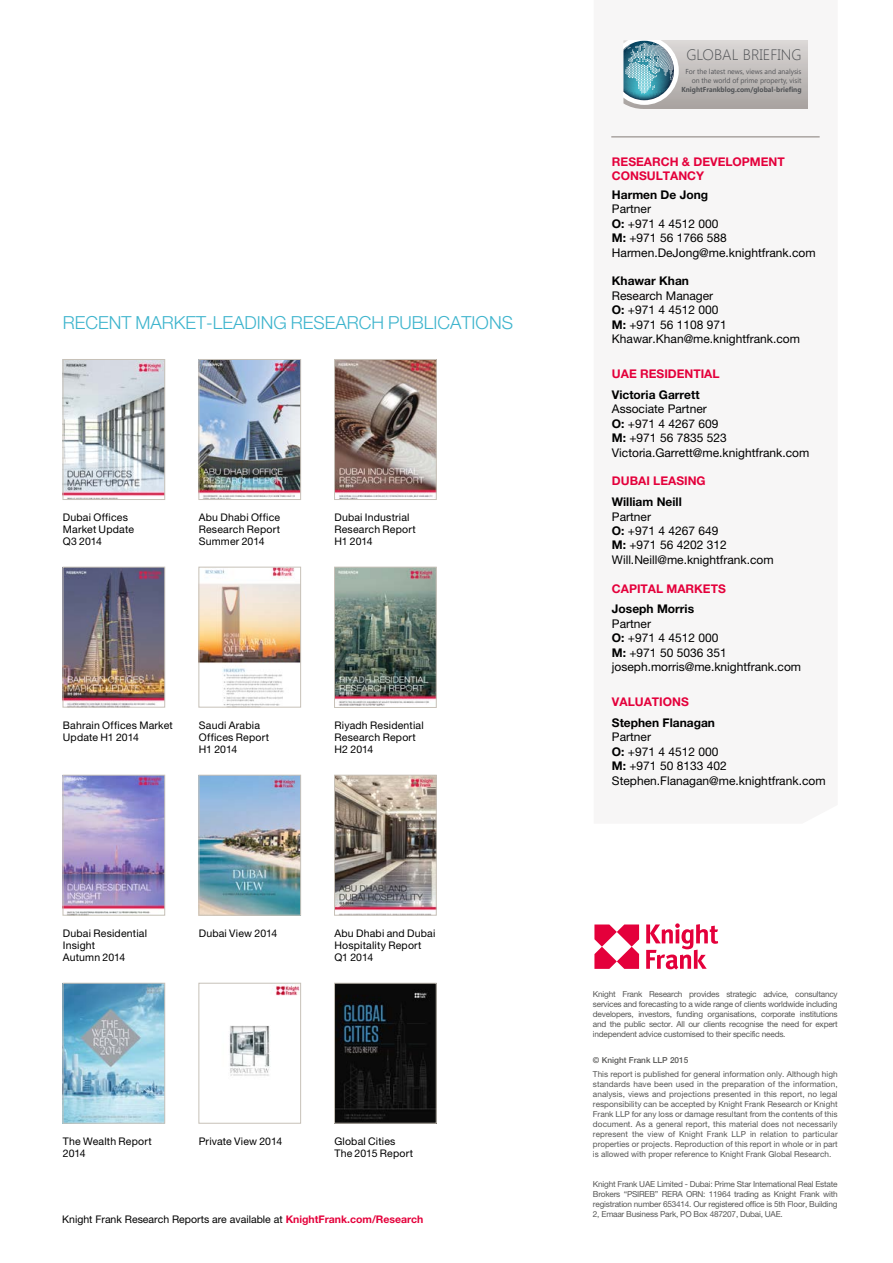
<style>
.page{position:relative;width:893px;height:1263px;background:#fff}
.page>*{position:absolute;margin:0;border:0;box-sizing:border-box;transform-origin:0 0}
.t1{font:300 18px "Helvetica Neue LT Std";color:#3db4cd}
.t2{font:300 15px "Segoe UI";color:#525457}
.t3{font:12px/14.4px "Helvetica Neue LT Std";color:#000}
.t4{font:700 12px/14.4px "Helvetica Neue LT Std";color:#e4003b}
.t5{font:700 12px "Helvetica Neue LT Std";color:#000}
.t6{font:10.5px/12px "Helvetica Neue LT Std";letter-spacing:.015em;color:#000}
.t7{font:8.25px/9.9px "Helvetica Neue LT Std";letter-spacing:-.025em;color:#575756;text-align:justify}
.t8{font:500 8.25px "Helvetica Neue LT Std";color:#575756}
.t9{font:7.2px/9.1px "Segoe UI";color:#525457;text-align:right;scale:.96 1}
.t10{font:700 7.2px "Segoe UI";color:#525457;scale:.94 1}
.s1{font-weight:700;color:#e4003b}
.s2{font-weight:700}
</style>
<div class="page">
<svg style="left:594px;top:924px;width:45px;height:45px"></svg>
<svg style="left:646px;top:923px;width:72px;height:46px"></svg>
<img style="left:626px;top:40px;width:56px;height:69px">
<svg style="left:623px;top:40px;width:56px;height:65px;background:#87afb9"></svg>
<hr style="left:611px;top:136px;width:209px;height:2px;background:#b0aaa7">
<img style="left:229px;top:985px;width:70px;height:91px">
<div style="left:199px;top:983px;width:102px;height:140px;border:1px solid #c7c1b8"></div>
<img style="left:65px;top:985px;width:98px;height:136px">
<div style="left:63px;top:983px;width:102px;height:140px;border:1px solid #c7c1b8"></div>
<img style="left:201px;top:777px;width:98px;height:136px">
<div style="left:199px;top:775px;width:102px;height:140px;border:1px solid #c7c1b8"></div>
<img style="left:65px;top:777px;width:98px;height:136px">
<div style="left:63px;top:775px;width:102px;height:140px;border:1px solid #c7c1b8"></div>
<img style="left:336px;top:777px;width:98px;height:134px">
<div style="left:334px;top:775px;width:102px;height:140px;border:1px solid #c7c1b8"></div>
<img style="left:65px;top:569px;width:98px;height:136px">
<div style="left:63px;top:567px;width:102px;height:140px;border:1px solid #c7c1b8"></div>
<img style="left:201px;top:569px;width:98px;height:136px">
<div style="left:199px;top:567px;width:102px;height:140px;border:1px solid #c7c1b8"></div>
<img style="left:336px;top:361px;width:98px;height:137px">
<div style="left:334px;top:359px;width:102px;height:141px;border:1px solid #c7c1b8"></div>
<img style="left:201px;top:361px;width:98px;height:137px">
<div style="left:199px;top:359px;width:102px;height:141px;border:1px solid #c7c1b8"></div>
<img style="left:336px;top:569px;width:98px;height:137px">
<div style="left:334px;top:567px;width:102px;height:141px;border:1px solid #c7c1b8"></div>
<img style="left:336px;top:985px;width:98px;height:136px">
<div style="left:334px;top:983px;width:102px;height:140px;border:1px solid #c7c1b8"></div>
<img style="left:65px;top:361px;width:98px;height:137px">
<div style="left:63px;top:359px;width:102px;height:141px;border:1px solid #c7c1b8"></div>
<h1 class="t1" style="left:63px;top:311px;width:452px">RECENT MARKET-LEADING RESEARCH PUBLICATIONS</h1>
<p class="t6" style="left:63px;top:511px;width:73px">Dubai Offices<br>Market Update<br>Q3 2014</p>
<p class="t6" style="left:199px;top:511px;width:83px;text-align:justify">Abu Dhabi Office Research Report Summer 2014</p>
<p class="t6" style="left:334px;top:511px;width:83px">Dubai Industrial<br>Research Report<br>H1 2014</p>
<p class="t6" style="left:63px;top:719px;width:111px">Bahrain Offices Market<br>Update H1 2014</p>
<p class="t6" style="left:199px;top:719px;width:72px">Saudi Arabia<br>Offices Report<br>H1 2014</p>
<p class="t6" style="left:334px;top:719px;width:91px">Riyadh Residential<br>Research Report<br>H2 2014</p>
<p class="t6" style="left:199px;top:927px;width:80px">Dubai View 2014</p>
<p class="t6" style="left:63px;top:927px;width:86px">Dubai Residential<br>Insight<br>Autumn 2014</p>
<p class="t6" style="left:334px;top:927px;width:102px">Abu Dhabi and Dubai<br>Hospitality Report<br>Q1 2014</p>
<p class="t6" style="left:63px;top:1135px;width:90px">The Wealth Report</p>
<p class="t6" style="left:199px;top:1135px;width:85px">Private View 2014</p>
<p class="t6" style="left:63px;top:1147px;width:24px">2014</p>
<p class="t6" style="left:334px;top:1135px;width:80px">Global Cities<br>The 2015 Report</p>
<p class="t6" style="left:62px;top:1213px;width:363px">Knight Frank Research Reports are available at <span class="s1">KnightFrank.com/Research</span></p>
<h2 class="t2" style="left:686px;top:45px;width:117px">GLOBAL BRIEFING</h2>
<p class="t9" style="left:685px;top:66px;width:122px">For the latest news, views and analysis on the world of prime property, visit</p>
<p class="t10" style="left:681px;top:84px;width:129px">KnightFrankblog.com/global-briefing</p>
<h3 class="t4" style="left:612px;top:154px;width:174px">RESEARCH &amp; DEVELOPMENT<br>CONSULTANCY</h3>
<h3 class="t5" style="left:612px;top:187px;width:98px">Harmen De Jong</h3>
<h3 class="t3" style="left:612px;top:202px;width:205px">Partner<br><span class="s2">O:</span> +971 4 4512 000<br><span class="s2">M:</span> +971 56 1766 588<br>Harmen.DeJong@me.knightfrank.com</h3>
<h3 class="t5" style="left:612px;top:274px;width:79px">Khawar Khan</h3>
<h3 class="t3" style="left:612px;top:288px;width:190px">Research Manager<br><span class="s2">O:</span> +971 4 4512 000<br><span class="s2">M:</span> +971 56 1108 971<br>Khawar.Khan@me.knightfrank.com</h3>
<h3 class="t4" style="left:612px;top:366px;width:109px">UAE RESIDENTIAL</h3>
<h3 class="t5" style="left:612px;top:387px;width:89px">Victoria Garrett</h3>
<h3 class="t3" style="left:612px;top:402px;width:199px">Associate Partner<br><span class="s2">O:</span> +971 4 4267 609<br><span class="s2">M:</span> +971 56 7835 523<br>Victoria.Garrett@me.knightfrank.com</h3>
<h3 class="t4" style="left:612px;top:474px;width:95px">DUBAI LEASING</h3>
<h3 class="t5" style="left:612px;top:494px;width:71px">William Neill</h3>
<h3 class="t3" style="left:612px;top:509px;width:163px">Partner<br><span class="s2">O:</span> +971 4 4267 649<br><span class="s2">M:</span> +971 56 4202 312<br>Will.Neill@me.knightfrank.com</h3>
<h3 class="t4" style="left:612px;top:581px;width:115px">CAPITAL MARKETS</h3>
<h3 class="t5" style="left:612px;top:602px;width:84px">Joseph Morris</h3>
<h3 class="t3" style="left:612px;top:616px;width:191px">Partner<br><span class="s2">O:</span> +971 4 4512 000<br><span class="s2">M:</span> +971 50 5036 351 joseph.morris@me.knightfrank.com</h3>
<h3 class="t4" style="left:612px;top:694px;width:78px">VALUATIONS</h3>
<h3 class="t5" style="left:612px;top:715px;width:105px">Stephen Flanagan</h3>
<h3 class="t3" style="left:612px;top:730px;width:215px">Partner<br><span class="s2">O:</span> +971 4 4512 000<br><span class="s2">M:</span> +971 50 8133 402<br>Stephen.Flanagan@me.knightfrank.com</h3>
<p class="t7" style="left:593px;top:989px;width:246px">Knight Frank Research provides strategic advice, consultancy services and forecasting to a wide range of clients worldwide including developers, investors, funding organisations, corporate institutions and the public sector. All our clients recognise the need for expert independent advice customised to their specific needs.</p>
<p class="t8" style="left:593px;top:1055px;width:97px">© Knight Frank LLP 2015</p>
<p class="t7" style="left:593px;top:1069px;width:246px">This report is published for general information only. Although high standards have been used in the preparation of the information, analysis, views and projections presented in this report, no legal responsibility can be accepted by Knight Frank Research or Knight Frank LLP for any loss or damage resultant from the contents of this document. As a general report, this material does not necessarily represent the view of Knight Frank LLP in relation to particular properties or projects. Reproduction of this report in whole or in part is allowed with proper reference to Knight Frank Global Research.</p>
<p class="t7" style="left:593px;top:1179px;width:246px">Knight Frank UAE Limited - Dubai: Prime Star International Real Estate Brokers “PSIREB” RERA ORN: 11964 trading as Knight Frank with registration number 653414. Our registered office is 5th Floor, Building 2, Emaar Business Park, PO Box 487207, Dubai, UAE.</p>
</div>
